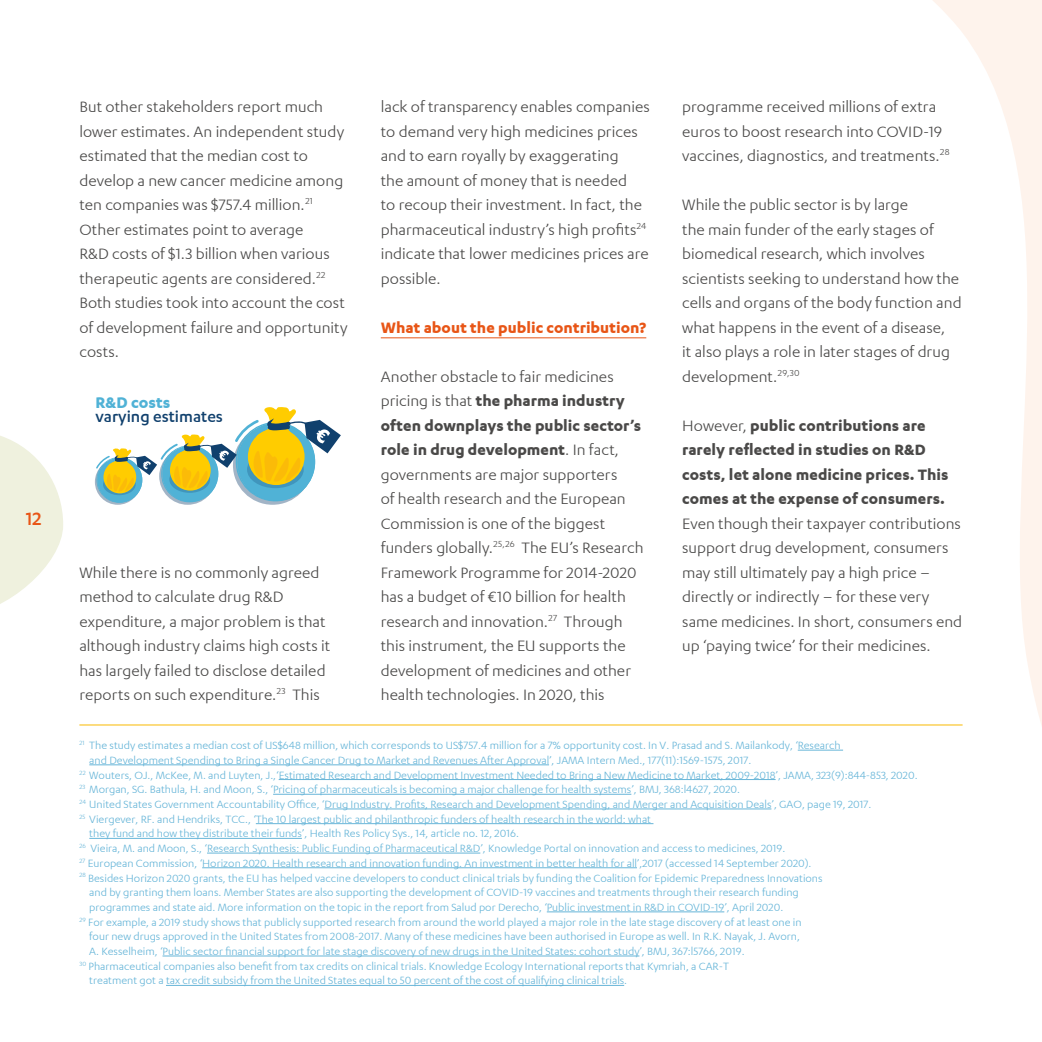
<style>
.page{position:relative;width:1042px;height:1042px;background:#fff}
.page>*{position:absolute;margin:0;border:0;box-sizing:border-box;transform-origin:0 0}
.t1{font:500 21px "Karbon";color:#e85516}
.t2{font:500 18.03px "Karbon";color:#10406d}
.t3{font:700 18.03px "Karbon";color:#50b2d6}
.t4{font:17.5px/24.5px "Karbon";color:#4a4948}
.t5{font:700 17.5px/24.5px "Karbon";letter-spacing:.005em;color:#4a4948}
.t6{font:700 17.5px "Karbon";letter-spacing:.005em;color:#e85516}
.t7{font:12.25px "Karbon";color:#66b5d8}
.s1{font-weight:700}
.s2{font-weight:400}
</style>
<div class="page">
<svg style="left:663px;top:0;width:379px;height:913px"></svg>
<hr style="left:381px;top:337px;width:265px;height:1px;background:#e85516">
<hr style="left:79px;top:724px;width:883px;height:1px;background:#f9b900">
<hr style="left:798px;top:750px;width:45px;height:1px;background:#66b5d8">
<hr style="left:89px;top:764px;width:460px;height:1px;background:#66b5d8">
<hr style="left:279px;top:779px;width:496px;height:1px;background:#66b5d8">
<hr style="left:273px;top:794px;width:358px;height:1px;background:#66b5d8">
<hr style="left:324px;top:808px;width:447px;height:1px;background:#66b5d8">
<hr style="left:256px;top:823px;width:397px;height:1px;background:#66b5d8">
<hr style="left:89px;top:838px;width:213px;height:1px;background:#66b5d8">
<hr style="left:207px;top:853px;width:273px;height:1px;background:#66b5d8">
<hr style="left:202px;top:867px;width:435px;height:1px;background:#66b5d8">
<hr style="left:547px;top:911px;width:177px;height:1px;background:#66b5d8">
<hr style="left:162px;top:955px;width:477px;height:1px;background:#66b5d8">
<hr style="left:166px;top:985px;width:458px;height:1px;background:#66b5d8">
<svg style="left:96px;top:407px;width:245px;height:96px"></svg>
<svg style="left:0;top:436px;width:63px;height:168px"></svg>
<h1 class="t1" style="left:26px;top:508px;width:17px">12</h1>
<p class="t4" style="left:79px;top:94px;width:270px">But other stakeholders report much lower estimates. An independent study estimated that the median cost to develop a new cancer medicine among ten companies was $757.4 million.<sup>21<br></sup>Other estimates point to average<br>R&amp;D costs of $1.3 billion when various therapeutic agents are considered.<sup>22<br></sup>Both studies took into account the cost of development failure and opportunity costs.</p>
<h2 class="t3" style="left:96px;top:393px;width:76px">R&amp;D costs</h2>
<h2 class="t2" style="left:96px;top:408px;width:129px">varying estimates</h2>
<h3 class="t4" style="left:79px;top:560px;width:252px">While there is no commonly agreed method to calculate drug R&amp;D expenditure, a major problem is that although industry claims high costs it has largely failed to disclose detailed reports on such expenditure.<sup>23</sup> This</h3>
<p class="t4" style="left:381px;top:94px;width:271px">lack of transparency enables companies to demand very high medicines prices and to earn royally by exaggerating<br>the amount of money that is needed<br>to recoup their investment. In fact, the pharmaceutical industry’s high profits<sup>24 </sup>indicate that lower medicines prices are possible.</p>
<h3 class="t6" style="left:381px;top:318px;width:267px">What about the public contribution?</h3>
<p class="t4" style="left:381px;top:364px;width:264px">Another obstacle to fair medicines pricing is that <span class="s1">the pharma industry often downplays the public sector’s role in drug development</span>. In fact, governments are major supporters<br>of health research and the European Commission is one of the biggest funders globally.<sup>25,26</sup> The EU’s Research Framework Programme for 2014-2020 has a budget of €10 billion for health research and innovation.<sup>27</sup> Through this instrument, the EU supports the development of medicines and other health technologies. In 2020, this</p>
<h3 class="t4" style="left:682px;top:94px;width:269px">programme received millions of extra euros to boost research into COVID-19 vaccines, diagnostics, and treatments.<sup>28</sup></h3>
<p class="t4" style="left:682px;top:192px;width:281px">While the public sector is by large<br>the main funder of the early stages of biomedical research, which involves scientists seeking to understand how the cells and organs of the body function and what happens in the event of a disease,<br>it also plays a role in later stages of drug development.<sup>29,30</sup></p>
<h3 class="t5" style="left:682px;top:413px;width:268px"><span class="s2">However,</span> public contributions are rarely reflected in studies on R&amp;D costs, let alone medicine prices. This comes at the expense of consumers.</h3>
<p class="t4" style="left:682px;top:511px;width:282px">Even though their taxpayer contributions support drug development, consumers may still ultimately pay a high price – directly or indirectly – for these very same medicines. In short, consumers end up ‘paying twice’ for their medicines.</p>
<p class="t7" style="left:79px;top:739px;width:763px"><sup>21</sup> The study estimates a median cost of US$648 million, which corresponds to US$757.4 million for a 7% opportunity cost. In V. Prasad and S. Mailankody, ‘Research</p>
<p class="t7" style="left:89px;top:754px;width:663px">and Development Spending to Bring a Single Cancer Drug to Market and Revenues After Approval’, JAMA Intern Med., 177(11):1569-1575, 2017.</p>
<p class="t7" style="left:79px;top:769px;width:840px"><sup>22</sup> Wouters, OJ., McKee, M. and Luyten, J.,‘Estimated Research and Development Investment Needed to Bring a New Medicine to Market, 2009-2018’, JAMA, 323(9):844-853, 2020.</p>
<p class="t7" style="left:79px;top:783px;width:662px"><sup>23</sup> Morgan, SG. Bathula, H. and Moon, S., ‘Pricing of pharmaceuticals is becoming a major challenge for health systems’, BMJ, 368:l4627, 2020.</p>
<p class="t7" style="left:79px;top:798px;width:793px"><sup>24</sup> United States Government Accountability Office, ‘Drug Industry. Profits, Research and Development Spending, and Merger and Acquisition Deals’, GAO, page 19, 2017.</p>
<p class="t7" style="left:79px;top:813px;width:573px"><sup>25</sup> Viergever, RF. and Hendriks, TCC., ‘The 10 largest public and philanthropic funders of health research in the world: what</p>
<p class="t7" style="left:89px;top:827px;width:431px">they fund and how they distribute their funds’, Health Res Policy Sys., 14, article no. 12, 2016.</p>
<p class="t7" style="left:79px;top:842px;width:707px"><sup>26</sup> Vieira, M. and Moon, S., ‘Research Synthesis: Public Funding of Pharmaceutical R&amp;D’, Knowledge Portal on innovation and access to medicines, 2019.</p>
<p class="t7" style="left:79px;top:857px;width:734px"><sup>27</sup> European Commission, ‘Horizon 2020. Health research and innovation funding. An investment in better health for all’,2017 (accessed 14 September 2020).</p>
<p class="t7" style="left:79px;top:872px;width:745px"><sup>28</sup> Besides Horizon 2020 grants, the EU has helped vaccine developers to conduct clinical trials by funding the Coalition for Epidemic Preparedness Innovations</p>
<p class="t7" style="left:89px;top:886px;width:711px">and by granting them loans. Member States are also supporting the development of COVID-19 vaccines and treatments through their research funding</p>
<p class="t7" style="left:89px;top:901px;width:695px">programmes and state aid. More information on the topic in the report from Salud por Derecho, ‘Public investment in R&amp;D in COVID-19’, April 2020.</p>
<p class="t7" style="left:79px;top:916px;width:724px"><sup>29</sup> For example, a 2019 study shows that publicly supported research from around the world played a major role in the late stage discovery of at least one in</p>
<p class="t7" style="left:89px;top:930px;width:712px">four new drugs approved in the United States from 2008-2017. Many of these medicines have been authorised in Europe as well. In R.K. Nayak, J. Avorn,</p>
<p class="t7" style="left:89px;top:945px;width:657px">A. Kesselheim, ‘Public sector financial support for late stage discovery of new drugs in the United States: cohort study’, BMJ, 367:l5766, 2019.</p>
<p class="t7" style="left:79px;top:960px;width:651px"><sup>30</sup> Pharmaceutical companies also benefit from tax credits on clinical trials. Knowledge Ecology International reports that Kymriah, a CAR-T</p>
<p class="t7" style="left:89px;top:974px;width:539px">treatment got a tax credit subsidy from the United States equal to 50 percent of the cost of qualifying clinical trials.</p>
</div>
